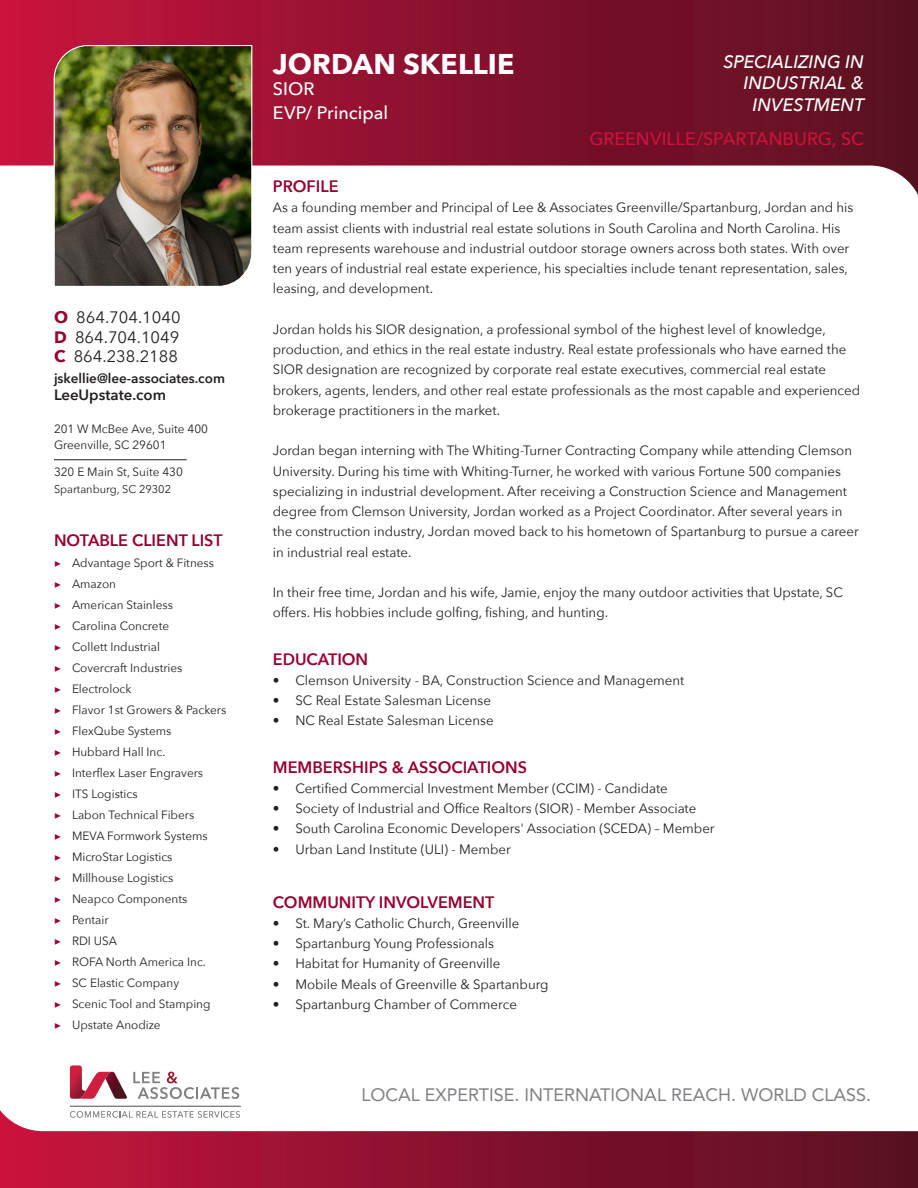
<style>
.page{position:relative;width:918px;height:1188px;background:#fff}
.page>*{position:absolute;margin:0;border:0;box-sizing:border-box;transform-origin:0 0}
.t1{font:700 28.5px "Avenir Next";color:#fff}
.t2{font:18px "Avenir";color:#7e8083}
.t3{font:italic 500 18px/21.6px "Avenir Next";color:#fff;text-align:right}
.t4{font:500 18px "Avenir Next";color:#cd123d}
.t5{font:500 18px "Avenir Next";color:#fff}
.t6{font:600 16.5px "Avenir Next";color:#98012d}
.t7{font:16.5px/19.5px "Avenir Next";color:#231f20}
.t8{font:600 15px "Avenir Next";color:#231f20}
.t9{font:13.5px/20.2px "Avenir Next";color:#231f20}
.t10{font:600 13.5px "Avenir Next";color:#231f20}
.t11{font:12px "Avenir Next";color:#231f20}
.t12{font:11.25px "Avenir Next";color:#231f20}
.s1{font-weight:700;color:#98012d}
.s2{font-family:"Minion Pro";color:#98012d}
</style>
<div class="page">
<div style="left:0;top:0;width:918px;height:213px;background:linear-gradient(to right,#c5133e,#53101e)"></div>
<svg style="left:0;top:165px;width:918px;height:48px"></svg>
<div style="left:0;top:1074px;width:918px;height:114px;background:linear-gradient(to right,#c4133d,#54101e)"></div>
<svg style="left:0;top:1068px;width:918px;height:64px"></svg>
<svg style="left:133px;top:1072px;width:106px;height:27px"></svg>
<svg style="left:70px;top:1065px;width:57px;height:34px"></svg>
<hr style="left:70px;top:1106px;width:171px;height:1px;background:#7e8183">
<svg style="left:70px;top:1111px;width:170px;height:7px"></svg>
<img style="left:53px;top:44px;width:200px;height:242px">
<hr style="left:54px;top:459px;width:133px;height:1px;background:#231f20">
<p class="t7" style="left:54px;top:307px;width:128px"><span class="s1">O</span> 864.704.1040<br><span class="s1">D</span> 864.704.1049</p>
<p class="t7" style="left:54px;top:346px;width:126px"><span class="s1">C</span> 864.238.2188</p>
<p class="t10" style="left:54px;top:367px;width:173px">jskellie@lee-associates.com</p>
<p class="t8" style="left:54px;top:382px;width:114px">LeeUpstate.com</p>
<p class="t11" style="left:54px;top:418px;width:155px">201 W McBee Ave, Suite 400</p>
<p class="t11" style="left:54px;top:435px;width:114px">Greenville, SC 29601</p>
<p class="t11" style="left:54px;top:462px;width:130px">320 E Main St, Suite 430</p>
<p class="t12" style="left:54px;top:479px;width:119px">Spartanburg, SC 29302</p>
<p class="t6" style="left:54px;top:526px;width:170px">NOTABLE CLIENT LIST</p>
<p class="t11" style="left:54px;top:552px;width:162px"><span class="s2">▶</span> Advantage Sport &amp; Fitness</p>
<p class="t11" style="left:54px;top:573px;width:64px"><span class="s2">▶</span> Amazon</p>
<p class="t11" style="left:54px;top:594px;width:120px"><span class="s2">▶</span> American Stainless</p>
<p class="t11" style="left:54px;top:615px;width:117px"><span class="s2">▶</span> Carolina Concrete</p>
<p class="t11" style="left:54px;top:636px;width:108px"><span class="s2">▶</span> Collett Industrial</p>
<p class="t11" style="left:54px;top:657px;width:130px"><span class="s2">▶</span> Covercraft Industries</p>
<p class="t11" style="left:54px;top:678px;width:79px"><span class="s2">▶</span> Electrolock</p>
<p class="t11" style="left:54px;top:699px;width:174px"><span class="s2">▶</span> Flavor 1st Growers &amp; Packers</p>
<p class="t11" style="left:54px;top:720px;width:119px"><span class="s2">▶</span> FlexQube Systems</p>
<p class="t11" style="left:54px;top:741px;width:113px"><span class="s2">▶</span> Hubbard Hall Inc.</p>
<p class="t11" style="left:54px;top:762px;width:151px"><span class="s2">▶</span> Interflex Laser Engravers</p>
<p class="t11" style="left:54px;top:783px;width:85px"><span class="s2">▶</span> ITS Logistics</p>
<p class="t11" style="left:54px;top:804px;width:142px"><span class="s2">▶</span> Labon Technical Fibers</p>
<p class="t11" style="left:54px;top:825px;width:155px"><span class="s2">▶</span> MEVA Formwork Systems</p>
<p class="t11" style="left:54px;top:846px;width:120px"><span class="s2">▶</span> MicroStar Logistics</p>
<p class="t11" style="left:54px;top:867px;width:121px"><span class="s2">▶</span> Millhouse Logistics</p>
<p class="t11" style="left:54px;top:888px;width:135px"><span class="s2">▶</span> Neapco Components</p>
<p class="t11" style="left:54px;top:909px;width:56px"><span class="s2">▶</span> Pentair</p>
<p class="t11" style="left:54px;top:930px;width:65px"><span class="s2">▶</span> RDI USA</p>
<p class="t11" style="left:54px;top:951px;width:153px"><span class="s2">▶</span> ROFA North America Inc.</p>
<p class="t11" style="left:54px;top:972px;width:127px"><span class="s2">▶</span> SC Elastic Company</p>
<p class="t11" style="left:54px;top:993px;width:158px"><span class="s2">▶</span> Scenic Tool and Stamping</p>
<p class="t11" style="left:54px;top:1014px;width:108px"><span class="s2">▶</span> Upstate Anodize</p>
<p class="t1" style="left:273px;top:39px;width:243px">JORDAN SKELLIE</p>
<p class="t5" style="left:273px;top:74px;width:43px">SIOR</p>
<p class="t5" style="left:273px;top:98px;width:117px">EVP/ Principal</p>
<p class="t3" style="left:723px;top:50px;width:142px">SPECIALIZING IN<br>INDUSTRIAL &amp;<br>INVESTMENT</p>
<p class="t4" style="left:589px;top:123px;width:276px">GREENVILLE/SPARTANBURG, SC</p>
<p class="t6" style="left:273px;top:172px;width:67px">PROFILE</p>
<p class="t9" style="left:273px;top:197px;width:582px">As a founding member and Principal of Lee &amp; Associates Greenville/Spartanburg, Jordan and his team assist clients with industrial real estate solutions in South Carolina and North Carolina. His team represents warehouse and industrial outdoor storage owners across both states. With over ten years of industrial real estate experience, his specialties include tenant representation, sales, leasing, and development.</p>
<p class="t9" style="left:273px;top:318px;width:589px">Jordan holds his SIOR designation, a professional symbol of the highest level of knowledge, production, and ethics in the real estate industry. Real estate professionals who have earned the SIOR designation are recognized by corporate real estate executives, commercial real estate brokers, agents, lenders, and other real estate professionals as the most capable and experienced brokerage practitioners in the market.</p>
<p class="t9" style="left:273px;top:440px;width:587px">Jordan began interning with The Whiting-Turner Contracting Company while attending Clemson University. During his time with Whiting-Turner, he worked with various Fortune 500 companies specializing in industrial development. After receiving a Construction Science and Management degree from Clemson University, Jordan worked as a Project Coordinator. After several years in the construction industry, Jordan moved back to his hometown of Spartanburg to pursue a career in industrial real estate.</p>
<p class="t9" style="left:273px;top:582px;width:572px">In their free time, Jordan and his wife, Jamie, enjoy the many outdoor activities that Upstate, SC offers. His hobbies include golfing, fishing, and hunting.</p>
<p class="t6" style="left:273px;top:645px;width:97px">EDUCATION</p>
<p class="t9" style="left:273px;top:669px;width:413px">• Clemson University - BA, Construction Science and Management</p>
<p class="t9" style="left:273px;top:690px;width:220px">• SC Real Estate Salesman License</p>
<p class="t9" style="left:273px;top:710px;width:222px">• NC Real Estate Salesman License</p>
<p class="t6" style="left:273px;top:753px;width:256px">MEMBERSHIPS &amp; ASSOCIATIONS</p>
<p class="t9" style="left:273px;top:777px;width:397px">• Certified Commercial Investment Member (CCIM) - Candidate</p>
<p class="t9" style="left:273px;top:798px;width:425px">• Society of Industrial and Office Realtors (SIOR) - Member Associate</p>
<p class="t9" style="left:273px;top:818px;width:443px">• South Carolina Economic Developers' Association (SCEDA) – Member</p>
<p class="t9" style="left:273px;top:838px;width:239px">• Urban Land Institute (ULI) - Member</p>
<p class="t6" style="left:273px;top:888px;width:223px">COMMUNITY INVOLVEMENT</p>
<p class="t9" style="left:273px;top:912px;width:248px">• St. Mary’s Catholic Church, Greenville</p>
<p class="t9" style="left:273px;top:933px;width:223px">• Spartanburg Young Professionals</p>
<p class="t9" style="left:273px;top:953px;width:229px">• Habitat for Humanity of Greenville</p>
<p class="t9" style="left:273px;top:973px;width:277px">• Mobile Meals of Greenville &amp; Spartanburg</p>
<p class="t9" style="left:273px;top:993px;width:246px">• Spartanburg Chamber of Commerce</p>
<h2 class="t2" style="left:362px;top:1080px;width:511px">LOCAL EXPERTISE. INTERNATIONAL REACH. WORLD CLASS.</h2>
</div>
